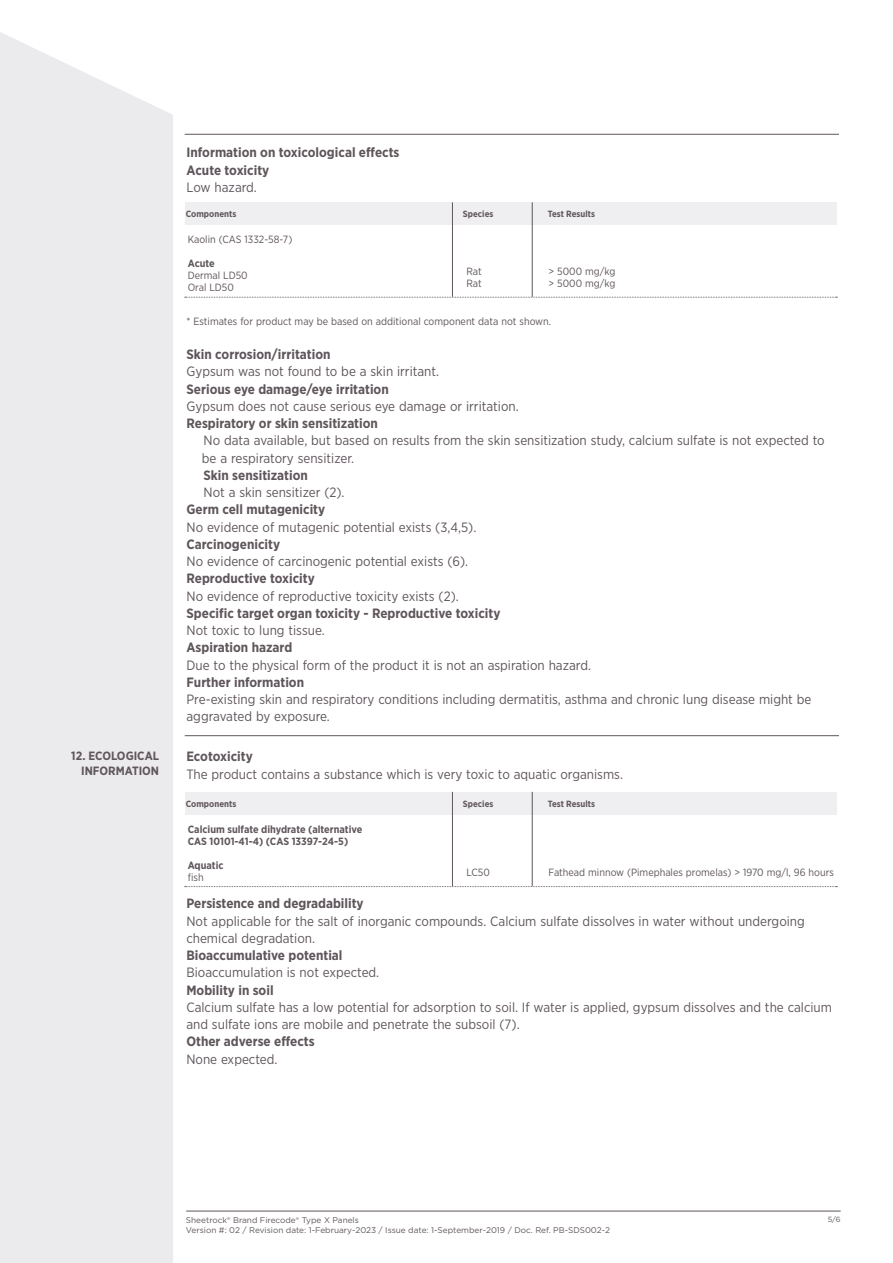
<style>
.page{position:relative;width:893px;height:1263px;background:#fff}
.page>*{position:absolute;margin:0;border:0;box-sizing:border-box;transform-origin:0 0}
.Helvetica_light_10pt{font:13.5px/17.2px "Gotham Narrow";color:#5f565c}
.Helvetica_light_10pt-2{font:700 13.5px "Gotham Narrow";color:#5f565c}
.Helvetica_light_10pt-3{font:700 12px/14.4px "Gotham Narrow";color:#5f565c;text-align:right}
.Helvetica_light_10pt-4{font:10.5px "Gotham Narrow";color:#5f565c}
.Helvetica_light_10pt-5{font:700 10.5px "Gotham Narrow";color:#5f565c}
.Helvetica_light_10pt-6{font:700 9px "Gotham Narrow";color:#5f565c}
.t1{font:8.25px "Gotham";color:#5f565c}
.t2{font:7.5px "Gotham";color:#5f565c}
</style>
<div class="page">
<hr style="left:185px;top:134px;width:654px;height:1px;background:#5f565c">
<hr style="left:185px;top:735px;width:654px;height:1px;background:#5f565c">
<div style="left:0;top:32px;width:173px;height:1231px;background:#ebeaec"></div>
<hr style="left:186px;top:1211px;width:655px;height:1px;background:#5f565c">
<div style="left:186px;top:792px;width:651px;height:23px;background:#efeef0"></div>
<div style="left:186px;top:203px;width:651px;height:22px;background:#efeef0"></div>
<hr style="left:452px;top:792px;width:1px;height:94px;background:#5f565c">
<hr style="left:452px;top:202px;width:1px;height:95px;background:#5f565c">
<hr style="left:532px;top:792px;width:1px;height:94px;background:#5f565c">
<hr style="left:532px;top:202px;width:1px;height:95px;background:#5f565c">
<svg style="left:185px;top:886px;width:652px;height:1px"></svg>
<svg style="left:185px;top:297px;width:652px;height:1px"></svg>
<p class="Helvetica_light_10pt-2" style="left:187px;top:144px;width:215px">Information on toxicological effects</p>
<p class="Helvetica_light_10pt-2" style="left:187px;top:161px;width:84px">Acute toxicity</p>
<p class="Helvetica_light_10pt" style="left:187px;top:178px;width:72px">Low hazard.</p>
<p class="Helvetica_light_10pt-6" style="left:186px;top:208px;width:52px">Components</p>
<p class="Helvetica_light_10pt-4" style="left:188px;top:233px;width:106px">Kaolin (CAS 1332-58-7)</p>
<p class="Helvetica_light_10pt-5" style="left:188px;top:257px;width:28px">Acute</p>
<p class="Helvetica_light_10pt-4" style="left:188px;top:269px;width:61px">Dermal LD50</p>
<p class="Helvetica_light_10pt-4" style="left:188px;top:281px;width:48px">Oral LD50</p>
<p class="Helvetica_light_10pt-6" style="left:463px;top:208px;width:32px">Species</p>
<p class="Helvetica_light_10pt-4" style="left:466px;top:265px;width:17px">Rat</p>
<p class="Helvetica_light_10pt-4" style="left:466px;top:277px;width:17px">Rat</p>
<p class="Helvetica_light_10pt-6" style="left:548px;top:208px;width:49px">Test Results</p>
<p class="Helvetica_light_10pt-4" style="left:549px;top:264px;width:68px">&gt; 5000 mg/kg</p>
<p class="Helvetica_light_10pt-4" style="left:549px;top:276px;width:68px">&gt; 5000 mg/kg</p>
<p class="Helvetica_light_10pt-4" style="left:187px;top:314px;width:366px">* Estimates for product may be based on additional component data not shown.</p>
<p class="Helvetica_light_10pt-2" style="left:187px;top:346px;width:146px">Skin corrosion/irritation</p>
<p class="Helvetica_light_10pt" style="left:187px;top:363px;width:254px">Gypsum was not found to be a skin irritant.</p>
<p class="Helvetica_light_10pt-2" style="left:187px;top:380px;width:204px">Serious eye damage/eye irritation</p>
<p class="Helvetica_light_10pt" style="left:187px;top:397px;width:334px">Gypsum does not cause serious eye damage or irritation.</p>
<p class="Helvetica_light_10pt-2" style="left:187px;top:415px;width:193px">Respiratory or skin sensitization</p>
<p class="Helvetica_light_10pt" style="left:202px;top:432px;width:624px">No data available, but based on results from the skin sensitization study, calcium sulfate is not expected to be a respiratory sensitizer.</p>
<p class="Helvetica_light_10pt-2" style="left:204px;top:466px;width:106px">Skin sensitization</p>
<p class="Helvetica_light_10pt" style="left:204px;top:483px;width:143px">Not a skin sensitizer (2).</p>
<p class="Helvetica_light_10pt-2" style="left:187px;top:501px;width:140px">Germ cell mutagenicity</p>
<p class="Helvetica_light_10pt" style="left:187px;top:518px;width:291px">No evidence of mutagenic potential exists (3,4,5).</p>
<p class="Helvetica_light_10pt-2" style="left:187px;top:535px;width:95px">Carcinogenicity</p>
<p class="Helvetica_light_10pt" style="left:187px;top:552px;width:283px">No evidence of carcinogenic potential exists (6).</p>
<p class="Helvetica_light_10pt-2" style="left:187px;top:570px;width:130px">Reproductive toxicity</p>
<p class="Helvetica_light_10pt" style="left:187px;top:587px;width:274px">No evidence of reproductive toxicity exists (2).</p>
<p class="Helvetica_light_10pt-2" style="left:187px;top:604px;width:315px">Specific target organ toxicity - Reproductive toxicity</p>
<p class="Helvetica_light_10pt" style="left:187px;top:621px;width:140px">Not toxic to lung tissue.</p>
<p class="Helvetica_light_10pt-2" style="left:187px;top:639px;width:107px">Aspiration hazard</p>
<p class="Helvetica_light_10pt" style="left:187px;top:656px;width:406px">Due to the physical form of the product it is not an aspiration hazard.</p>
<p class="Helvetica_light_10pt-2" style="left:187px;top:673px;width:119px">Further information</p>
<p class="Helvetica_light_10pt" style="left:187px;top:690px;width:626px">Pre-existing skin and respiratory conditions including dermatitis, asthma and chronic lung disease might be aggravated by exposure.</p>
<p class="Helvetica_light_10pt-3" style="left:71px;top:749px;width:89px">12. ECOLOGICAL<br>INFORMATION</p>
<p class="Helvetica_light_10pt-2" style="left:186px;top:748px;width:68px">Ecotoxicity</p>
<p class="Helvetica_light_10pt" style="left:186px;top:765px;width:438px">The product contains a substance which is very toxic to aquatic organisms.</p>
<p class="Helvetica_light_10pt-6" style="left:186px;top:798px;width:52px">Components</p>
<p class="Helvetica_light_10pt-5" style="left:188px;top:822px;width:176px">Calcium sulfate dihydrate (alternative</p>
<p class="Helvetica_light_10pt-5" style="left:188px;top:834px;width:162px">CAS 10101-41-4) (CAS 13397-24-5)</p>
<p class="Helvetica_light_10pt-5" style="left:188px;top:858px;width:37px">Aquatic</p>
<p class="Helvetica_light_10pt-4" style="left:188px;top:870px;width:17px">fish</p>
<p class="Helvetica_light_10pt-6" style="left:463px;top:798px;width:32px">Species</p>
<p class="Helvetica_light_10pt-4" style="left:466px;top:866px;width:25px">LC50</p>
<p class="Helvetica_light_10pt-6" style="left:548px;top:798px;width:49px">Test Results</p>
<p class="Helvetica_light_10pt-4" style="left:549px;top:866px;width:287px">Fathead minnow (Pimephales promelas) &gt; 1970 mg/l, 96 hours</p>
<p class="Helvetica_light_10pt-2" style="left:186px;top:895px;width:179px">Persistence and degradability</p>
<p class="Helvetica_light_10pt" style="left:186px;top:912px;width:620px">Not applicable for the salt of inorganic compounds. Calcium sulfate dissolves in water without undergoing chemical degradation.</p>
<p class="Helvetica_light_10pt-2" style="left:186px;top:947px;width:158px">Bioaccumulative potential</p>
<p class="Helvetica_light_10pt" style="left:186px;top:964px;width:194px">Bioaccumulation is not expected.</p>
<p class="Helvetica_light_10pt-2" style="left:186px;top:981px;width:89px">Mobility in soil</p>
<p class="Helvetica_light_10pt" style="left:186px;top:998px;width:647px">Calcium sulfate has a low potential for adsorption to soil. If water is applied, gypsum dissolves and the calcium and sulfate ions are mobile and penetrate the subsoil (7).</p>
<p class="Helvetica_light_10pt-2" style="left:186px;top:1033px;width:130px">Other adverse effects</p>
<p class="Helvetica_light_10pt" style="left:186px;top:1050px;width:93px">None expected.</p>
<p class="t1" style="left:186px;top:1215px;width:175px">Sheetrock® Brand Firecode® Type X Panels</p>
<p class="t2" style="left:828px;top:1214px;width:14px">5/6</p>
<p class="t1" style="left:186px;top:1224px;width:426px">Version #: 02 / Revision date: 1-February-2023 / Issue date: 1-September-2019 / Doc. Ref. PB-SDS002-2</p>
</div>
